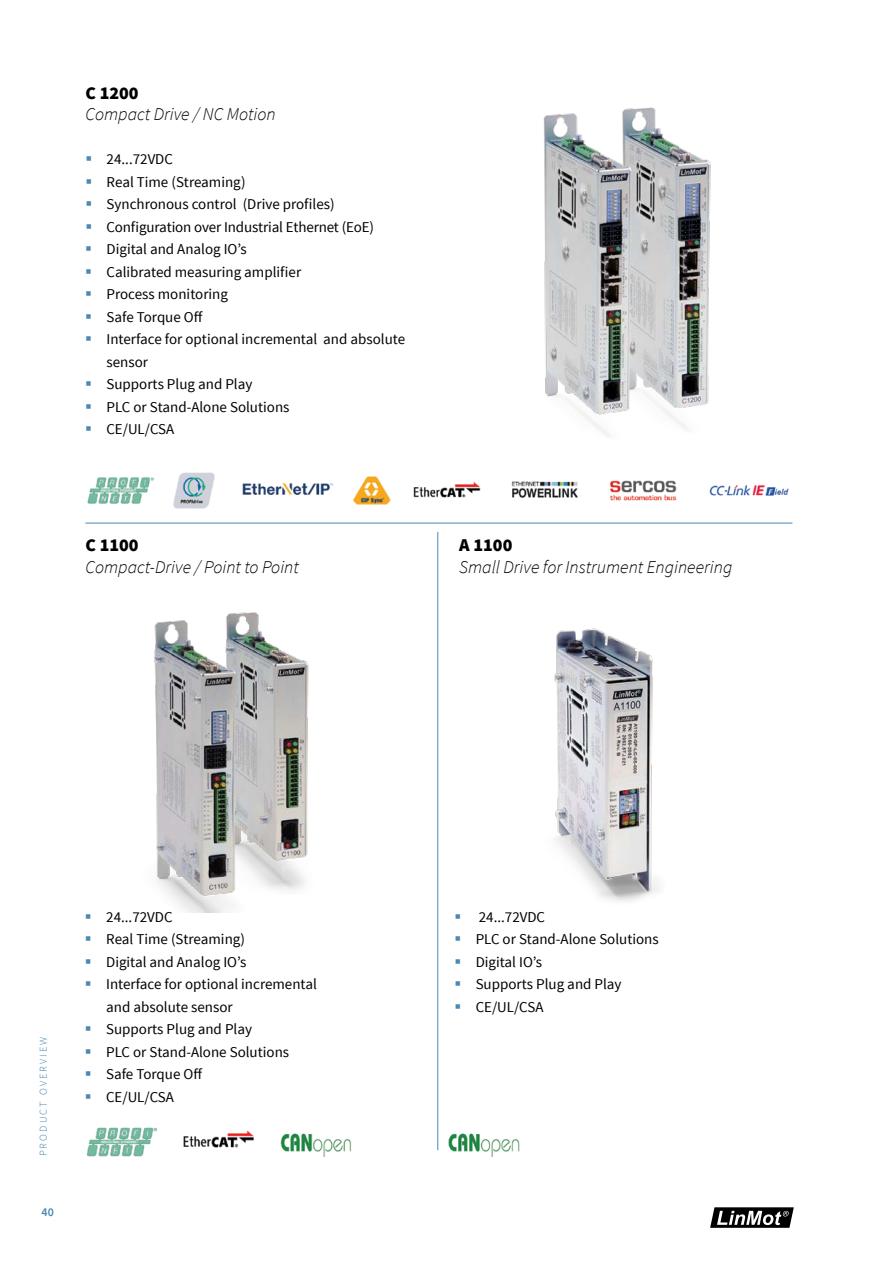
<style>
.page{position:relative;width:893px;height:1263px;background:#fff}
.page>*{position:absolute;margin:0;border:0;box-sizing:border-box;transform-origin:0 0}
.t1{font:italic 300 18px "Source Sans Pro";color:#000}
.t2{font:900 18px "Source Sans Pro";color:#000}
.t3{font:15px/22.5px "Source Sans Pro";color:#000}
.t4{font:600 12px "Source Sans Pro";color:#4888b3}
.t5{font:300 10.5px "Source Sans Pro";letter-spacing:.2em;color:#4888b3}
</style>
<div class="page">
<svg style="left:710px;top:1207px;width:84px;height:21px"></svg>
<img style="left:85px;top:472px;width:708px;height:64px">
<img style="left:86px;top:1127px;width:266px;height:30px">
<img style="left:448px;top:1133px;width:72px;height:24px">
<hr style="left:85px;top:523px;width:707px;height:1px;background:#4888b3">
<hr style="left:438px;top:532px;width:1px;height:618px;background:#4888b3">
<img style="left:543px;top:107px;width:168px;height:329px">
<img style="left:154px;top:612px;width:155px;height:301px">
<img style="left:554px;top:628px;width:105px;height:274px">
<p class="t2" style="left:85px;top:81px;width:55px">C 1200</p>
<p class="t1" style="left:85px;top:103px;width:192px">Compact Drive / NC Motion</p>
<p class="t3" style="left:106px;top:148px;width:300px">24...72VDC<br>Real Time (Streaming)<br>Synchronous control (Drive profiles)<br>Configuration over Industrial Ethernet (EoE)<br>Digital and Analog IO’s<br>Calibrated measuring amplifier<br>Process monitoring<br>Safe Torque Off<br>Interface for optional incremental and absolute sensor<br>Supports Plug and Play<br>PLC or Stand-Alone Solutions<br>CE/UL/CSA</p>
<p class="t2" style="left:85px;top:533px;width:55px">C 1100</p>
<p class="t1" style="left:85px;top:556px;width:215px">Compact-Drive / Point to Point</p>
<p class="t2" style="left:459px;top:533px;width:55px">A 1100</p>
<p class="t1" style="left:459px;top:556px;width:275px">Small Drive for Instrument Engineering</p>
<p class="t5" style="left:37px;top:1156px;width:121px;rotate:-90deg">PRODUCT OVERVIEW</p>
<p class="t4" style="left:42px;top:1205px;width:14px">40</p>
<p class="t3" style="left:106px;top:906px;width:212px">24...72VDC<br>Real Time (Streaming)<br>Digital and Analog IO’s<br>Interface for optional incremental and absolute sensor<br>Supports Plug and Play<br>PLC or Stand-Alone Solutions<br>Safe Torque Off<br>CE/UL/CSA</p>
<p class="t3" style="left:476px;top:906px;width:185px">24...72VDC<br>PLC or Stand-Alone Solutions<br>Digital IO’s<br>Supports Plug and Play<br>CE/UL/CSA</p>
</div>
